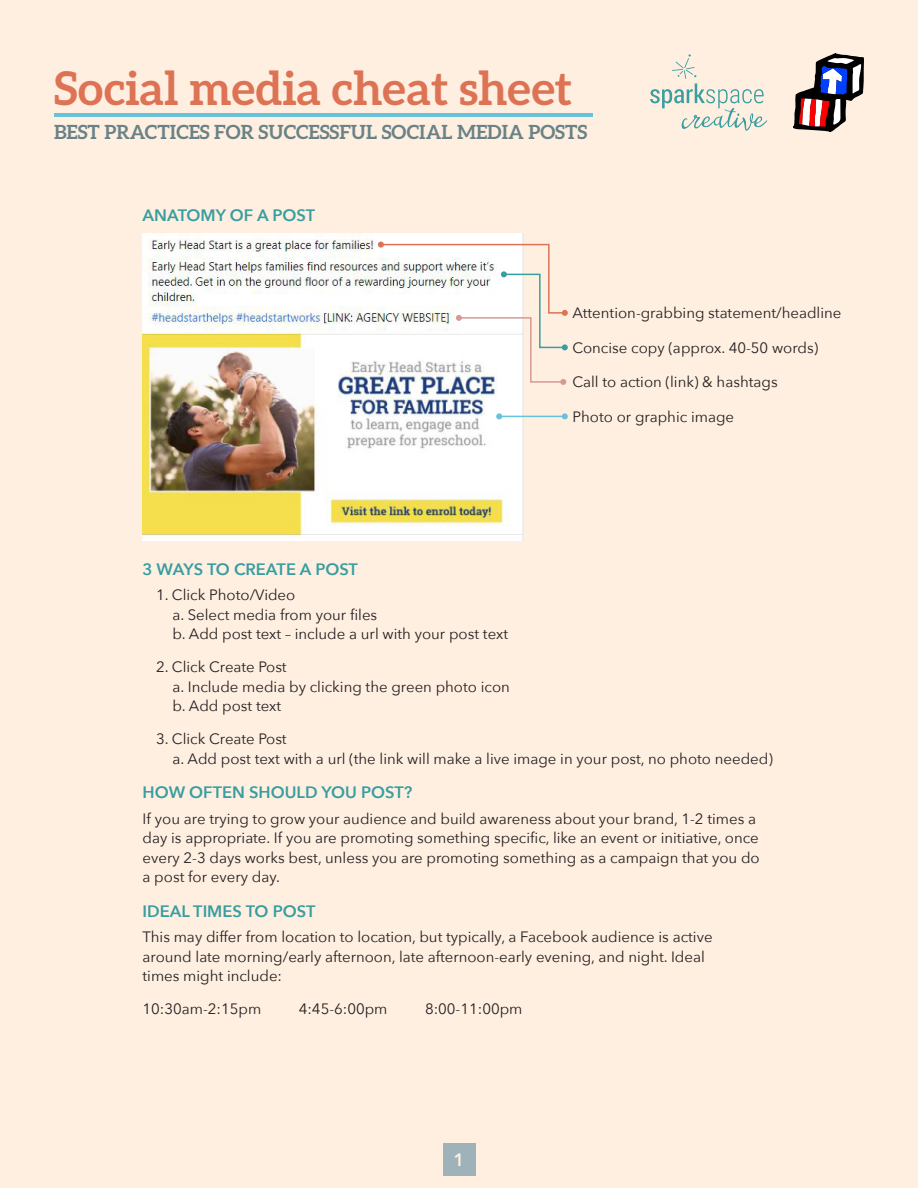
<style>
.page{position:relative;width:918px;height:1188px;background:#ffefe1}
.page>*{position:absolute;margin:0;border:0;box-sizing:border-box;transform-origin:0 0}
.t1{font:700 46.5px "Aleo";color:#dd7354}
.t2{font:700 19.5px "Aleo";color:#688286}
.t3{font:600 17.85px "Avenir Next";color:#ffefe1}
.t4{font:600 16.5px "Avenir Next";color:#389ea0}
.t5{font:15px/19.5px "Avenir Next";color:#231f20}
</style>
<div class="page">
<div style="left:443px;top:1144px;width:32px;height:32px;background:#9db3b9"></div>
<svg style="left:650px;top:54px;width:117px;height:77px"></svg>
<svg style="left:794px;top:53px;width:70px;height:79px"></svg>
<hr style="left:55px;top:113px;width:538px;height:4px;background:#67c2dc">
<img style="left:143px;top:233px;width:380px;height:308px">
<svg style="left:378px;top:242px;width:190px;height:143px"></svg>
<hr style="left:499px;top:416px;width:66px;height:1px;background:#67c2dc">
<svg style="left:562px;top:413px;width:6px;height:6px"></svg>
<svg style="left:496px;top:413px;width:6px;height:6px"></svg>
<h1 class="t1" style="left:54px;top:61px;width:520px">Social media cheat sheet</h1>
<p class="t2" style="left:54px;top:121px;width:535px">BEST PRACTICES FOR SUCCESSFUL SOCIAL MEDIA POSTS</p>
<p class="t4" style="left:143px;top:201px;width:174px">ANATOMY OF A POST</p>
<p class="t5" style="left:572px;top:303px;width:270px">Attention-grabbing statement/headline</p>
<p class="t5" style="left:572px;top:337px;width:247px">Concise copy (approx. 40-50 words)</p>
<p class="t5" style="left:572px;top:372px;width:207px">Call to action (link) &amp; hashtags</p>
<p class="t5" style="left:572px;top:406px;width:163px">Photo or graphic image</p>
<p class="t4" style="left:143px;top:555px;width:217px">3 WAYS TO CREATE A POST</p>
<p class="t5" style="left:173px;top:584px;width:337px;text-indent:-16px">1. Click Photo/Video<br>a. Select media from your files<br>b. Add post text – include a url with your post text</p>
<p class="t5" style="left:173px;top:656px;width:339px;text-indent:-16px">2. Click Create Post<br>a. Include media by clicking the green photo icon b. Add post text</p>
<p class="t5" style="left:173px;top:728px;width:602px;text-indent:-16px">3. Click Create Post<br>a. Add post text with a url (the link will make a live image in your post, no photo needed)</p>
<p class="t4" style="left:143px;top:778px;width:271px">HOW OFTEN SHOULD YOU POST?</p>
<p class="t5" style="left:143px;top:808px;width:619px">If you are trying to grow your audience and build awareness about your brand, 1-2 times a day is appropriate. If you are promoting something specific, like an event or initiative, once every 2-3 days works best, unless you are promoting something as a campaign that you do a post for every day.</p>
<p class="t4" style="left:143px;top:897px;width:174px">IDEAL TIMES TO POST</p>
<p class="t5" style="left:143px;top:926px;width:572px">This may differ from location to location, but typically, a Facebook audience is active around late morning/early afternoon, late afternoon-early evening, and night. Ideal times might include:</p>
<p class="t5" style="left:143px;top:998px;width:120px">10:30am-2:15pm</p>
<p class="t5" style="left:299px;top:998px;width:90px">4:45-6:00pm</p>
<p class="t5" style="left:425px;top:998px;width:99px">8:00-11:00pm</p>
<p class="t3" style="left:454px;top:1144px;width:12px">1</p>
</div>
